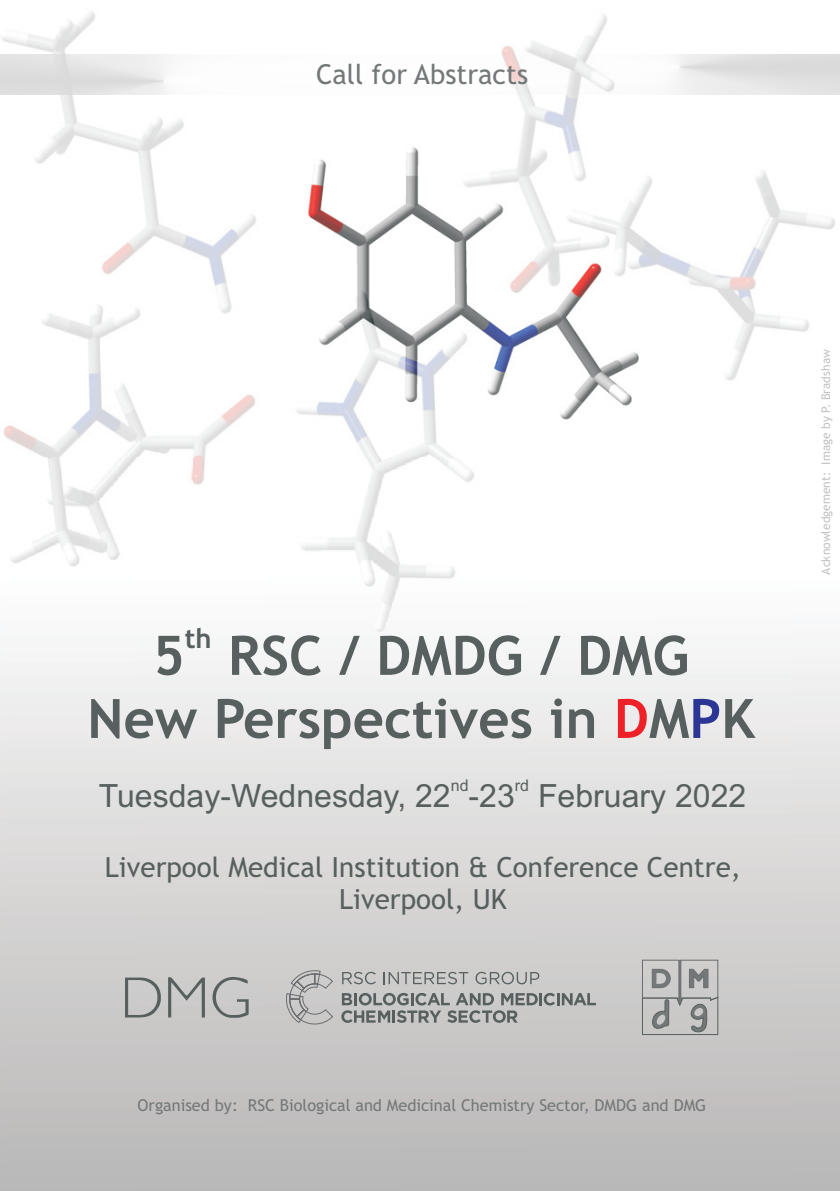
<style>
.page{position:relative;width:840px;height:1191px;background:#fff}
.page>*{position:absolute;margin:0;border:0;box-sizing:border-box;transform-origin:0 0}
.t1{font:700 54.4px/63px "Trebuchet MS";color:#57605f;text-align:center}
.t2{font:32px "Arial";color:#57605f}
.t3{font:27.8px/32.2px "Trebuchet MS";color:#57605f;text-align:center}
.t4{font:27.4px "Trebuchet MS";color:#747879}
.t5{font:700 27.2px "Trebuchet MS";color:#57605f}
.t6{font:16.4px "Trebuchet MS";color:#747879}
.t7{font:16px "Arial";color:#57605f}
.t8{font:12px "Trebuchet MS";color:#c3c3c3}
.s1{color:#ee2028}
.s2{color:#2c3695}
</style>
<div class="page">
<img style="left:0;top:11px;width:839px;height:446px">
<img style="left:0;top:457px;width:839px;height:734px">
<img style="left:0;top:55px;width:839px;height:39px">
<svg style="left:641px;top:959px;width:76px;height:76px;background:#b3b3b2"></svg>
<svg style="left:168px;top:977px;width:37px;height:40px"></svg>
<svg style="left:125px;top:977px;width:36px;height:40px"></svg>
<svg style="left:212px;top:977px;width:36px;height:40px"></svg>
<svg style="left:342px;top:971px;width:33px;height:13px"></svg>
<svg style="left:383px;top:971px;width:85px;height:13px"></svg>
<svg style="left:475px;top:971px;width:64px;height:13px"></svg>
<svg style="left:285px;top:969px;width:49px;height:56px;background:#bbbaba"></svg>
<svg style="left:341px;top:993px;width:254px;height:29px;background:#a3a5a5"></svg>
<h3 class="t4" style="left:316px;top:64px;width:213px">Call for Abstracts</h3>
<h3 class="t5" style="left:185px;top:627px;width:28px">th</h3>
<h1 class="t1" style="left:87px;top:629px;width:668px">5 RSC / DMDG / DMG<br>New Perspectives in <span class="s1">D</span>M<span class="s2">P</span>K</h1>
<p class="t7" style="left:450px;top:779px;width:19px">nd</p>
<p class="t7" style="left:514px;top:779px;width:16px">rd</p>
<h2 class="t2" style="left:99px;top:783px;width:648px">Tuesday-Wednesday, 22 -23 February 2022</h2>
<h3 class="t3" style="left:105px;top:853px;width:637px">Liverpool Medical Institution &amp; Conference Centre,<br>Liverpool, UK</h3>
<p class="t8" style="left:821px;top:574px;width:227px;rotate:-90deg">Acknowledgement: Image by P. Bradshaw</p>
<p class="t6" style="left:137px;top:1099px;width:570px">Organised by: RSC Biological and Medicinal Chemistry Sector, DMDG and DMG</p>
</div>
